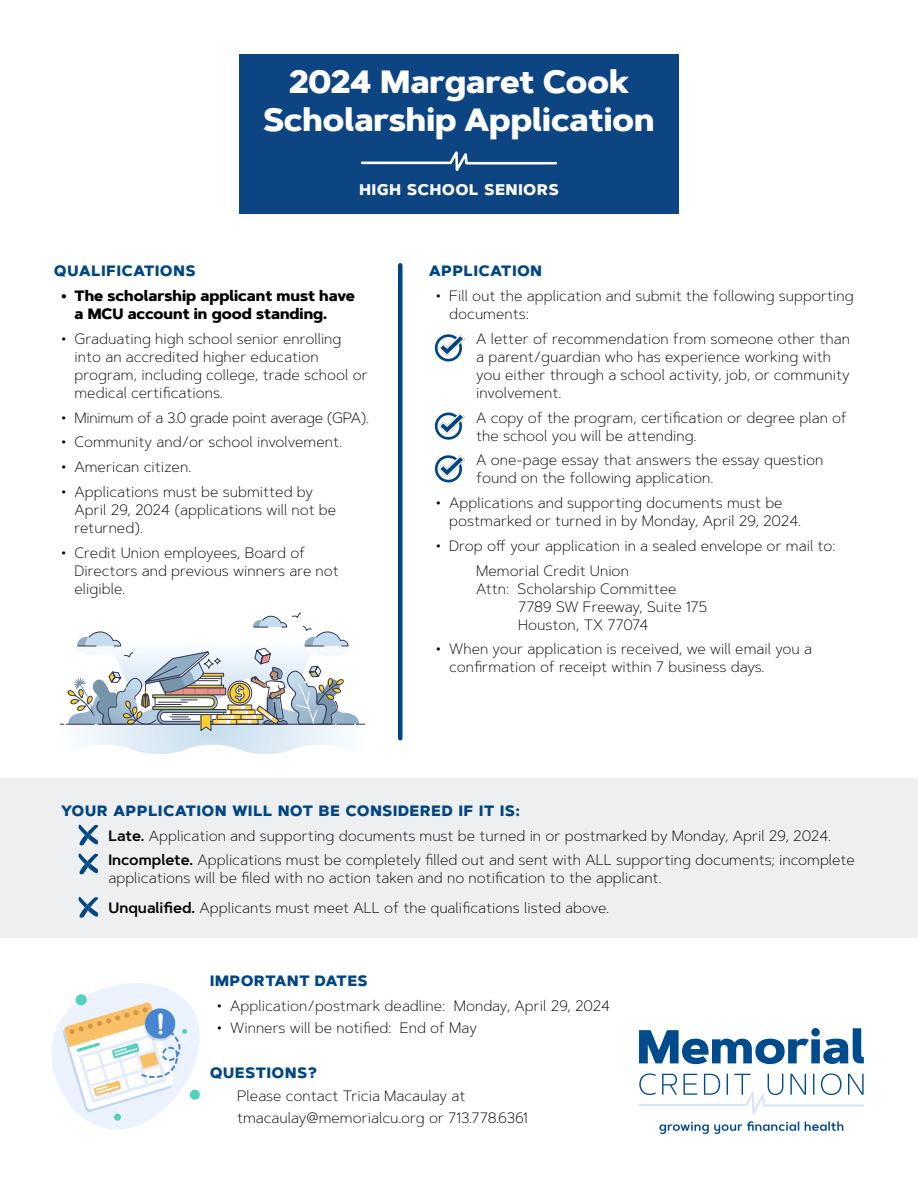
<style>
.page{position:relative;width:918px;height:1188px;background:#fff}
.page>*{position:absolute;margin:0;border:0;box-sizing:border-box;transform-origin:0 0}
.t1{font:800 32.1px/38.5px "Artegra Sans";color:#fff;text-align:center}
.t2{font:800 15.45px "Artegra Sans";letter-spacing:.06em;color:#fff}
.t3{font:200 15px/18px "Artegra Sans";color:#000}
.t4{font:800 15px/18px "Artegra Sans";color:#000}
.t5{font:800 15px "Artegra Sans";letter-spacing:.06em;color:#004684}
.t6{font:200 15px "Artegra Sans";letter-spacing:-.02em;color:#000}
.s1{font-weight:800;color:#004684}
.s2{font-weight:600}
</style>
<div class="page">
<svg style="left:59px;top:612px;width:307px;height:142px"></svg>
<div style="left:217px;top:714px;width:24px;height:6px;border:1px solid #343652"></div>
<div style="left:0;top:778px;width:918px;height:159px;background:#eeeff0"></div>
<svg style="left:639px;top:1028px;width:225px;height:36px"></svg>
<svg style="left:639px;top:1073px;width:225px;height:61px"></svg>
<div style="left:239px;top:54px;width:440px;height:159px;background:#0d4482"></div>
<svg style="left:360px;top:151px;width:198px;height:20px"></svg>
<div style="left:398px;top:265px;width:5px;height:473px;background:#004684"></div>
<svg style="left:52px;top:983px;width:148px;height:146px"></svg>
<svg style="left:435px;top:334px;width:30px;height:27px"></svg>
<svg style="left:435px;top:412px;width:30px;height:28px"></svg>
<svg style="left:435px;top:455px;width:30px;height:27px"></svg>
<svg style="left:78px;top:825px;width:21px;height:20px"></svg>
<svg style="left:78px;top:853px;width:21px;height:21px"></svg>
<svg style="left:78px;top:897px;width:21px;height:21px"></svg>
<h1 class="t1" style="left:263px;top:62px;width:393px">2024 Margaret Cook<br>Scholarship Application</h1>
<p class="t2" style="left:359px;top:178px;width:201px">HIGH SCHOOL SENIORS</p>
<p class="t5" style="left:54px;top:260px;width:142px">QUALIFICATIONS</p>
<p class="t4" style="left:75px;top:287px;width:282px;text-indent:-14px">• The scholarship applicant must have a MCU account in good standing.</p>
<p class="t3" style="left:75px;top:329px;width:295px;text-indent:-14px">• Graduating high school senior enrolling into an accredited higher education program, including college, trade school or medical certifications.</p>
<p class="t6" style="left:61px;top:407px;width:310px">• Minimum of a 3.0 grade point average (GPA).</p>
<p class="t3" style="left:61px;top:433px;width:283px">• Community and/or school involvement.</p>
<p class="t3" style="left:61px;top:458px;width:132px">• American citizen.</p>
<p class="t3" style="left:75px;top:482px;width:263px;text-indent:-14px">• Applications must be submitted by<br>April 29, 2024 (applications will not be returned).</p>
<p class="t3" style="left:75px;top:543px;width:266px;text-indent:-14px">• Credit Union employees, Board of<br>Directors and previous winners are not eligible.</p>
<p class="t5" style="left:429px;top:260px;width:114px">APPLICATION</p>
<p class="t3" style="left:449px;top:287px;width:406px;text-indent:-14px">• Fill out the application and submit the following supporting documents:</p>
<p class="t3" style="left:476px;top:329px;width:375px">A letter of recommendation from someone other than a parent/guardian who has experience working with you either through a school activity, job, or community involvement.</p>
<p class="t3" style="left:476px;top:408px;width:372px">A copy of the program, certification or degree plan of the school you will be attending.</p>
<p class="t3" style="left:476px;top:451px;width:349px">A one-page essay that answers the essay question found on the following application.</p>
<p class="t3" style="left:449px;top:494px;width:353px;text-indent:-14px">• Applications and supporting documents must be postmarked or turned in by Monday, April 29, 2024.</p>
<p class="t3" style="left:476px;top:533px;width:361px;line-height:24.8px;text-indent:-40px">• Drop off your application in a sealed envelope or mail to:<br>Memorial Credit Union</p>
<p class="t3" style="left:518px;top:579px;width:191px;text-indent:-42px">Attn: Scholarship Committee<br>7789 SW Freeway, Suite 175<br>Houston, TX 77074</p>
<p class="t3" style="left:449px;top:640px;width:364px;text-indent:-14px">• When your application is received, we will email you a confirmation of receipt within 7 business days.</p>
<p class="t3" style="left:108px;top:798px;width:748px;line-height:24.8px;text-indent:-47px"><span class="s1">YOUR APPLICATION WILL NOT BE CONSIDERED IF IT IS:<br></span><span class="s2">Late.</span> Application and supporting documents must be turned in or postmarked by Monday, April 29, 2024.<br><span class="s2">Incomplete.</span> Applications must be completely filled out and sent with ALL supporting documents; incomplete</p>
<p class="t3" style="left:108px;top:863px;width:555px;line-height:29.2px">applications will be filed with no action taken and no notification to the applicant.<br><span class="s2">Unqualified.</span> Applicants must meet ALL of the qualifications listed above.</p>
<p class="t5" style="left:210px;top:969px;width:159px">IMPORTANT DATES</p>
<p class="t3" style="left:217px;top:996px;width:395px">• Application/postmark deadline: Monday, April 29, 2024</p>
<p class="t3" style="left:217px;top:1019px;width:262px">• Winners will be notified: End of May</p>
<p class="t5" style="left:210px;top:1062px;width:108px">QUESTIONS?</p>
<p class="t3" style="left:237px;top:1084px;width:292px;line-height:22.5px">Please contact Tricia Macaulay at tmacaulay@memorialcu.org or 713.778.6361</p>
</div>
